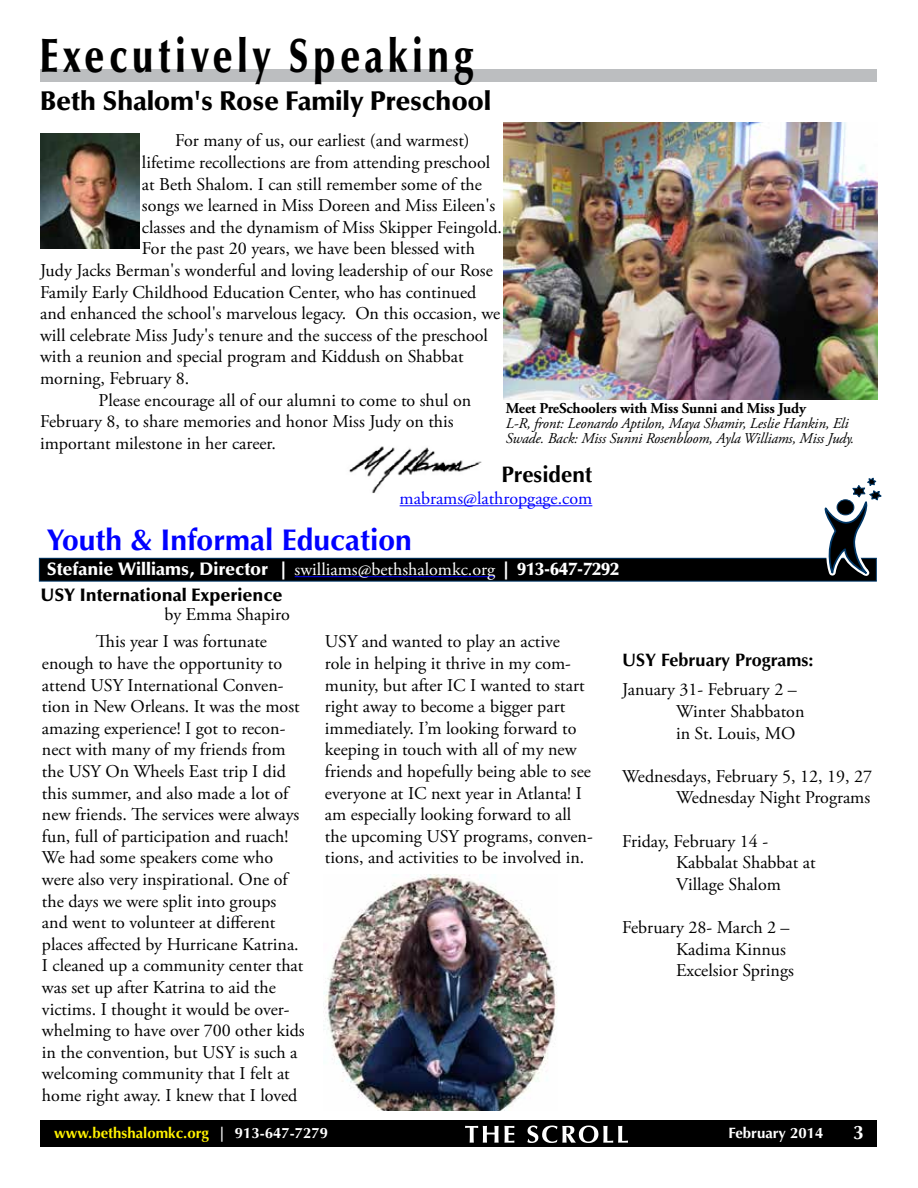
<style>
.page{position:relative;width:918px;height:1188px;background:#fff}
.page>*{position:absolute;margin:0;border:0;box-sizing:border-box;transform-origin:0 0}
.t1{font:900 47.85px "Optima LT Std";letter-spacing:.12em;color:#000;scale:.76 1}
.t2{font:700 30px "Optima LT Std";color:#00f}
.t3{font:900 27px "Optima LT Std";letter-spacing:-.01em;color:#000}
.t4{font:700 22.5px "Optima LT Std";color:#000}
.t5{font:700 19.5px "Optima LT Std";color:#fff}
.t6{font:18px/21.6px "Adobe Garamond Pro";color:#000}
.t7{font:900 18px "Optima LT Std";color:#fff}
.t8{font:900 18px "Optima LT Std";color:#000}
.t9{font:18px "Adobe Garamond Pro";color:#00f}
.t10{font:700 18px "Optima LT Std";color:#000}
.t11{font:italic 15px/15px "Adobe Garamond Pro";letter-spacing:-.01em;color:#000}
.t12{font:700 15px "Adobe Garamond Pro";letter-spacing:-.01em;color:#000}
.t13{font:700 15px "Optima LT Std";color:#fff200}
.t14{font:700 15px "Optima LT Std";color:#fff}
.s1{font-family:"Adobe Garamond Pro";font-weight:400}
.s2{color:#fff}
</style>
<div class="page">
<div style="left:40px;top:1120px;width:838px;height:28px;background:#000"></div>
<svg style="left:465px;top:1126px;width:49px;height:17px"></svg>
<svg style="left:527px;top:1126px;width:101px;height:17px"></svg>
<div style="left:40px;top:70px;width:837px;height:12px;background:#bcbec0"></div>
<img style="left:349px;top:446px;width:133px;height:47px">
<hr style="left:400px;top:505px;width:192px;height:1px;background:#00f">
<img style="left:40px;top:133px;width:99px;height:115px">
<img style="left:324px;top:875px;width:233px;height:236px">
<img style="left:503px;top:123px;width:375px;height:276px">
<div style="left:39px;top:558px;width:837px;height:23px;background:#000"></div>
<div style="left:39px;top:558px;width:838px;height:23px;border:1px solid #003767"></div>
<hr style="left:295px;top:576px;width:200px;height:1px;background:#00f">
<svg style="left:821px;top:477px;width:61px;height:102px"></svg>
<h1 class="t1" style="left:40px;top:28px;width:573px">Executively Speaking</h1>
<h3 class="t3" style="left:40px;top:85px;width:453px">Beth Shalom's Rose Family Preschool</h3>
<p class="t6" style="left:175px;top:131px;width:296px">For many of us, our earliest (and warmest)</p>
<p class="t6" style="left:142px;top:152px;width:350px">lifetime recollections are from attending preschool</p>
<p class="t6" style="left:142px;top:174px;width:342px">at Beth Shalom. I can still remember some of the</p>
<p class="t6" style="left:142px;top:195px;width:355px">songs we learned in Miss Doreen and Miss Eileen's</p>
<p class="t6" style="left:142px;top:217px;width:362px">classes and the dynamism of Miss Skipper Feingold.</p>
<p class="t6" style="left:142px;top:239px;width:335px">For the past 20 years, we have been blessed with</p>
<p class="t6" style="left:40px;top:260px;width:454px">Judy Jacks Berman's wonderful and loving leadership of our Rose</p>
<p class="t6" style="left:40px;top:282px;width:438px">Family Early Childhood Education Center, who has continued</p>
<p class="t6" style="left:40px;top:303px;width:462px">and enhanced the school's marvelous legacy. On this occasion, we</p>
<p class="t6" style="left:40px;top:325px;width:449px">will celebrate Miss Judy's tenure and the success of the preschool</p>
<p class="t6" style="left:40px;top:347px;width:425px">with a reunion and special program and Kiddush on Shabbat</p>
<p class="t6" style="left:40px;top:368px;width:151px">morning, February 8.</p>
<p class="t6" style="left:99px;top:390px;width:374px">Please encourage all of our alumni to come to shul on</p>
<p class="t6" style="left:40px;top:411px;width:415px">February 8, to share memories and honor Miss Judy on this</p>
<p class="t6" style="left:40px;top:433px;width:237px">important milestone in her career.</p>
<p class="t12" style="left:506px;top:400px;width:302px">Meet PreSchoolers with Miss Sunni and Miss Judy</p>
<p class="t11" style="left:506px;top:416px;width:350px">L-R, front: Leonardo Aptilon, Maya Shamir, Leslie Hankin, Eli<br>Swade. Back: Miss Sunni Rosenbloom, Ayla Williams, Miss Judy.</p>
<p class="t4" style="left:501px;top:462px;width:93px">President</p>
<p class="t9" style="left:400px;top:487px;width:194px">mabrams@lathropgage.com</p>
<h2 class="t2" style="left:47px;top:523px;width:367px">Youth &amp; Informal Education</h2>
<p class="t7" style="left:47px;top:558px;width:574px">Stefanie Williams, Director | <span class="s1">swilliams@bethshalomkc.org</span> | 913-647-7292</p>
<p class="t8" style="left:41px;top:584px;width:243px">USY International Experience</p>
<p class="t6" style="left:165px;top:604px;width:127px">by Emma Shapiro</p>
<p class="t6" style="left:42px;top:632px;width:264px;text-indent:54px">This year I was fortunate enough to have the opportunity to attend USY International Conven&shy;tion in New Orleans. It was the most amazing experience! I got to recon&shy;nect with many of my friends from the USY On Wheels East trip I did this summer, and also made a lot of new friends. The services were always fun, full of participation and ruach!<br>We had some speakers come who were also very inspirational. One of the days we were split into groups and went to volunteer at different places affected by Hurricane Katrina.<br>I cleaned up a community center that was set up after Katrina to aid the victims. I thought it would be over&shy;whelming to have over 700 other kids in the convention, but USY is such a welcoming community that I felt at home right away. I knew that I loved</p>
<p class="t6" style="left:325px;top:632px;width:269px">USY and wanted to play an active<br>role in helping it thrive in my com&shy;munity, but after IC I wanted to start right away to become a bigger part immediately. I’m looking forward to keeping in touch with all of my new friends and hopefully being able to see everyone at IC next year in Atlanta! I am especially looking forward to all the upcoming USY programs, conven&shy;tions, and activities to be involved in.</p>
<p class="t10" style="left:622px;top:650px;width:193px">USY February Programs:</p>
<p class="t6" style="left:676px;top:680px;width:130px;text-indent:-54px">January 31- February 2 –<br>Winter Shabbaton in St. Louis, MO</p>
<p class="t6" style="left:622px;top:766px;width:252px;text-align:right">Wednesdays, February 5, 12, 19, 27<br>Wednesday Night Programs</p>
<p class="t6" style="left:676px;top:831px;width:141px;text-indent:-54px">Friday, February 14 -<br>Kabbalat Shabbat at<br>Village Shalom</p>
<p class="t6" style="left:676px;top:917px;width:119px;text-indent:-54px">February 28- March 2 –<br>Kadima Kinnus<br>Excelsior Springs</p>
<p class="t13" style="left:54px;top:1124px;width:276px">www.bethshalomkc.org <span class="s2">| 913-647-7279</span></p>
<p class="t14" style="left:728px;top:1124px;width:97px">February 2014</p>
<p class="t5" style="left:853px;top:1121px;width:12px">3</p>
</div>
